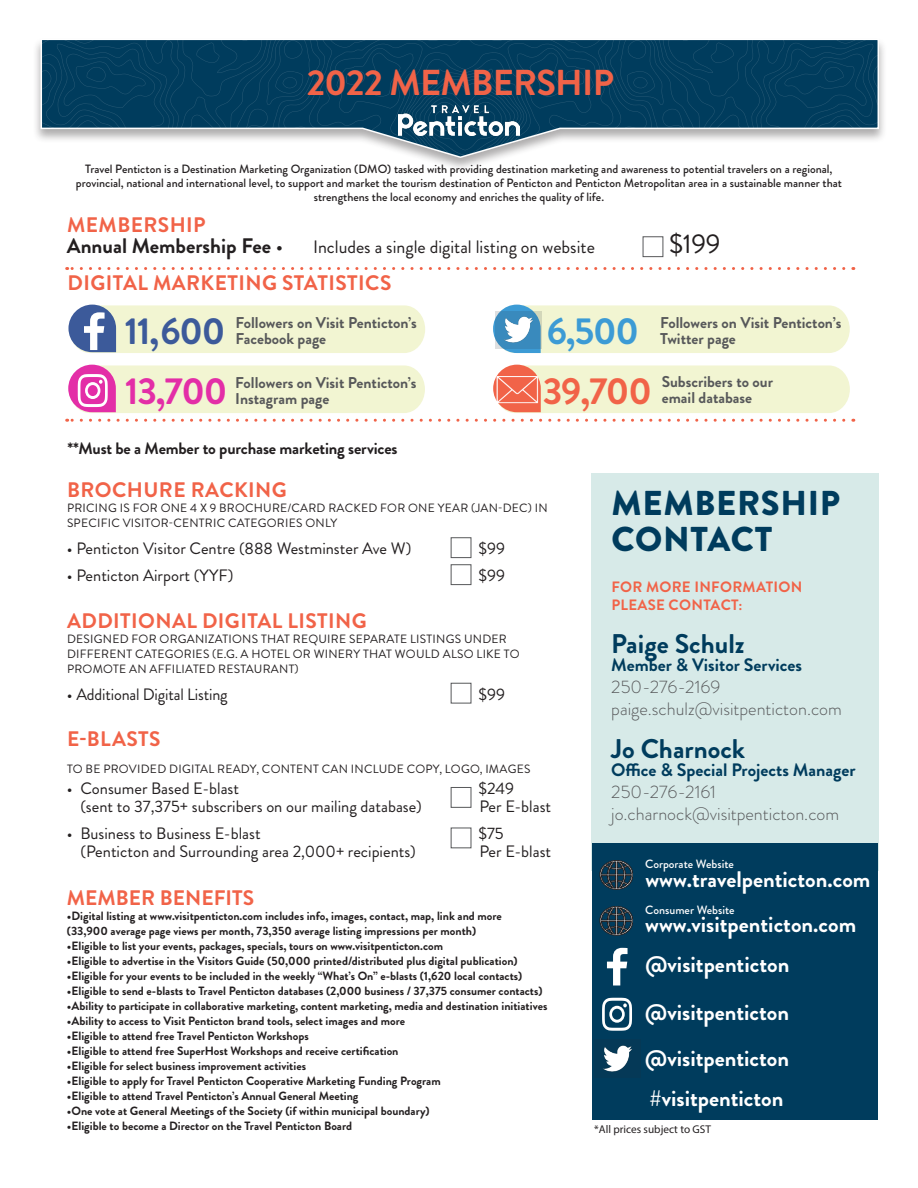
<style>
.page{position:relative;width:918px;height:1188px;background:#fff}
.page>*{position:absolute;margin:0;border:0;box-sizing:border-box;transform-origin:0 0}
.t1{font:700 37.65px "Brandon Grotesque";color:#e32ea7}
.t2{font:700 37.65px "Brandon Grotesque";color:#3c5a9a}
.t3{font:700 37.65px "Brandon Grotesque";color:#f16348}
.t4{font:700 37.65px "Brandon Grotesque";color:#3c9bd5}
.t5{font:700 36px "Brandon Grotesque";letter-spacing:-.02em;color:#f16348}
.t6{font:900 34.5px/36px "Brandon Grotesque";letter-spacing:.02em;color:#003c5d}
.t7{font:700 27px "Brandon Grotesque";color:#003c5d}
.t8{font:27px "Brandon Grotesque";color:#231f20}
.t9{font:700 22.5px "Brandon Grotesque";color:#fff}
.t10{font:700 21px "Brandon Grotesque";letter-spacing:.02em;color:#f16348}
.t11{font:700 21px "Brandon Grotesque";color:#f16348}
.t12{font:300 18px/21.6px "Brandon Grotesque";color:#57585a}
.t13{font:18px "Brandon Grotesque";color:#231f20}
.t14{font:700 18px "Brandon Grotesque";color:#003c5d}
.t15{font:16.5px "Brandon Grotesque";color:#231f20}
.t16{font:700 16.5px "Brandon Grotesque";letter-spacing:-.01em;color:#231f20}
.t17{font:700 15.6px/15.6px "Brandon Grotesque";color:#57585a}
.t18{font:700 15px/18px "Brandon Grotesque";letter-spacing:.02em;color:#f16348}
.t19{font:700 12px/15px "Brandon Grotesque";color:#231f20}
.t20{font:500 12px/14.4px "Brandon Grotesque";color:#231f20;text-align:center}
.t21{font:12px/15px "Brandon Grotesque";letter-spacing:.02em;color:#231f20}
.t22{font:500 12px "Brandon Grotesque";color:#fff}
.t23{font:11.25px "Myriad Pro";color:#231f20}
.s1{font-weight:700;font-size:21px}
.s2{font-size:21px}
</style>
<div class="page">
<div style="left:643px;top:237px;width:20px;height:20px;border:1px solid #57585a"></div>
<svg style="left:67px;top:419px;width:777px;height:3px"></svg>
<svg style="left:67px;top:267px;width:777px;height:3px"></svg>
<div style="left:451px;top:538px;width:20px;height:20px;background:#fff;border:1px solid #57585a"></div>
<div style="left:451px;top:565px;width:20px;height:20px;background:#fff;border:1px solid #57585a"></div>
<div style="left:451px;top:683px;width:20px;height:20px;background:#fff;border:1px solid #57585a"></div>
<div style="left:451px;top:787px;width:20px;height:21px;background:#fff;border:1px solid #57585a"></div>
<div style="left:451px;top:828px;width:20px;height:20px;background:#fff;border:1px solid #57585a"></div>
<svg style="left:493px;top:305px;width:357px;height:48px;background:#eef3d3"></svg>
<img style="left:496px;top:311px;width:45px;height:38px">
<svg style="left:493px;top:365px;width:357px;height:48px;background:#f2f1d0"></svg>
<div style="left:592px;top:474px;width:287px;height:397px;background:#d7eae8"></div>
<div style="left:592px;top:843px;width:286px;height:277px;background:#003c5d"></div>
<img style="left:603px;top:1045px;width:29px;height:27px">
<svg style="left:600px;top:906px;width:33px;height:29px"></svg>
<svg style="left:600px;top:860px;width:33px;height:29px"></svg>
<div style="left:32px;top:37px;width:855px;height:135px;background:#231f20;opacity:.37"></div>
<svg style="left:40px;top:38px;width:840px;height:121px"></svg>
<img style="left:399px;top:106px;width:120px;height:30px">
<svg style="left:68px;top:305px;width:357px;height:48px;background:#e2e7cf"></svg>
<svg style="left:68px;top:365px;width:357px;height:48px;background:#f1e4d1"></svg>
<img style="left:496px;top:368px;width:43px;height:37px">
<svg style="left:607px;top:948px;width:21px;height:38px"></svg>
<svg style="left:602px;top:998px;width:30px;height:33px"></svg>
<p class="t5" style="left:307px;top:58px;width:309px">2022 MEMBERSHIP</p>
<p class="t20" style="left:76px;top:161px;width:768px">Travel Penticton is a Destination Marketing Organization (DMO) tasked with providing destination marketing and awareness to potential travelers on a regional, provincial, national and international level, to support and market the tourism destination of Penticton and Penticton Metropolitan area in a sustainable manner that strengthens the local economy and enriches the quality of life.</p>
<p class="t10" style="left:67px;top:210px;width:140px">MEMBERSHIP</p>
<p class="t13" style="left:67px;top:235px;width:529px"><span class="s1">Annual Membership Fee</span> <span class="s2">•</span> Includes a single digital listing on website</p>
<p class="t8" style="left:669px;top:225px;width:53px">$199</p>
<p class="t10" style="left:68px;top:269px;width:325px">DIGITAL MARKETING STATISTICS</p>
<p class="t2" style="left:125px;top:304px;width:102px">11,600</p>
<p class="t1" style="left:125px;top:365px;width:104px">13,700</p>
<p class="t17" style="left:236px;top:315px;width:183px">Followers on Visit Penticton’s</p>
<p class="t17" style="left:236px;top:331px;width:92px">Facebook page</p>
<p class="t17" style="left:235px;top:375px;width:183px">Followers on Visit Penticton’s</p>
<p class="t17" style="left:235px;top:391px;width:96px">Instagram page</p>
<p class="t16" style="left:68px;top:437px;width:332px">**Must be a Member to purchase marketing services</p>
<p class="t4" style="left:547px;top:305px;width:94px">6,500</p>
<p class="t17" style="left:660px;top:315px;width:183px">Followers on Visit Penticton’s</p>
<p class="t17" style="left:660px;top:331px;width:77px">Twitter page</p>
<p class="t3" style="left:543px;top:365px;width:111px">39,700</p>
<p class="t17" style="left:662px;top:375px;width:113px">Subscribers to our email database</p>
<p class="t10" style="left:67px;top:475px;width:221px">BROCHURE RACKING</p>
<p class="t21" style="left:67px;top:501px;width:482px">PRICING IS FOR ONE 4 X 9 BROCHURE/CARD RACKED FOR ONE YEAR (JAN-DEC) IN<br>SPECIFIC VISITOR-CENTRIC CATEGORIES ONLY</p>
<p class="t15" style="left:67px;top:537px;width:346px">• Penticton Visitor Centre (888 Westminster Ave W)</p>
<p class="t15" style="left:479px;top:537px;width:28px">$99</p>
<p class="t15" style="left:67px;top:564px;width:168px">• Penticton Airport (YYF)</p>
<p class="t15" style="left:479px;top:564px;width:28px">$99</p>
<p class="t10" style="left:67px;top:606px;width:301px">ADDITIONAL DIGITAL LISTING</p>
<p class="t21" style="left:67px;top:631px;width:454px">DESIGNED FOR ORGANIZATIONS THAT REQUIRE SEPARATE LISTINGS UNDER<br>DIFFERENT CATEGORIES (E.G. A HOTEL OR WINERY THAT WOULD ALSO LIKE TO<br>PROMOTE AN AFFILIATED RESTAURANT)</p>
<p class="t15" style="left:67px;top:683px;width:162px">• Additional Digital Listing</p>
<p class="t15" style="left:479px;top:683px;width:28px">$99</p>
<p class="t10" style="left:67px;top:724px;width:95px">E-BLASTS</p>
<p class="t21" style="left:67px;top:762px;width:465px">TO BE PROVIDED DIGITAL READY, CONTENT CAN INCLUDE COPY, LOGO, IMAGES</p>
<p class="t15" style="left:67px;top:777px;width:174px">• Consumer Based E-blast</p>
<p class="t15" style="left:479px;top:777px;width:37px">$249</p>
<p class="t15" style="left:80px;top:795px;width:343px">(sent to 37,375+ subscribers on our mailing database)</p>
<p class="t15" style="left:479px;top:795px;width:73px">Per E-blast</p>
<p class="t15" style="left:67px;top:822px;width:195px">• Business to Business E-blast</p>
<p class="t15" style="left:479px;top:822px;width:27px">$75</p>
<p class="t15" style="left:80px;top:840px;width:337px">(Penticton and Surrounding area 2,000+ recipients)</p>
<p class="t15" style="left:479px;top:840px;width:73px">Per E-blast</p>
<p class="t11" style="left:67px;top:883px;width:189px">MEMBER BENEFITS</p>
<p class="t19" style="left:67px;top:909px;width:437px">•Digital listing at www.visitpenticton.com includes info, images, contact, map, link and more (33,900 average page views per month, 73,350 average listing impressions per month)</p>
<p class="t19" style="left:67px;top:939px;width:378px">•Eligible to list your events, packages, specials, tours on www.visitpenticton.com</p>
<p class="t19" style="left:67px;top:954px;width:452px">•Eligible to advertise in the Visitors Guide (50,000 printed/distributed plus digital publication)</p>
<p class="t19" style="left:67px;top:969px;width:457px">•Eligible for your events to be included in the weekly “What’s On” e-blasts (1,620 local contacts)</p>
<p class="t19" style="left:67px;top:984px;width:477px">•Eligible to send e-blasts to Travel Penticton databases (2,000 business / 37,375 consumer contacts)</p>
<p class="t19" style="left:67px;top:999px;width:482px">•Ability to participate in collaborative marketing, content marketing, media and destination initiatives</p>
<p class="t19" style="left:67px;top:1014px;width:340px">•Ability to access to Visit Penticton brand tools, select images and more</p>
<p class="t19" style="left:67px;top:1029px;width:243px">•Eligible to attend free Travel Penticton Workshops</p>
<p class="t19" style="left:67px;top:1044px;width:333px">•Eligible to attend free SuperHost Workshops and receive certification</p>
<p class="t19" style="left:67px;top:1059px;width:241px">•Eligible for select business improvement activities</p>
<p class="t19" style="left:67px;top:1074px;width:375px">•Eligible to apply for Travel Penticton Cooperative Marketing Funding Program</p>
<p class="t19" style="left:67px;top:1089px;width:293px">•Eligible to attend Travel Penticton’s Annual General Meeting</p>
<p class="t19" style="left:67px;top:1104px;width:364px">•One vote at General Meetings of the Society (if within municipal boundary)</p>
<p class="t19" style="left:67px;top:1119px;width:287px">•Eligible to become a Director on the Travel Penticton Board</p>
<p class="t23" style="left:594px;top:1122px;width:118px">*All prices subject to GST</p>
<p class="t6" style="left:611px;top:486px;width:230px">MEMBERSHIP<br>CONTACT</p>
<p class="t18" style="left:611px;top:578px;width:193px">FOR MORE INFORMATION<br>PLEASE CONTACT:</p>
<p class="t7" style="left:611px;top:624px;width:135px">Paige Schulz</p>
<p class="t14" style="left:611px;top:653px;width:192px">Member &amp; Visitor Services</p>
<p class="t12" style="left:611px;top:676px;width:232px">250-276-2169 paige.schulz@visitpenticton.com</p>
<p class="t7" style="left:611px;top:729px;width:135px">Jo Charnock</p>
<p class="t14" style="left:611px;top:757px;width:246px">Office &amp; Special Projects Manager</p>
<p class="t12" style="left:611px;top:781px;width:229px">250-276-2161 jo.charnock@visitpenticton.com</p>
<p class="t22" style="left:645px;top:855px;width:90px">Corporate Website</p>
<p class="t9" style="left:645px;top:863px;width:227px">www.travelpenticton.com</p>
<p class="t22" style="left:645px;top:901px;width:91px">Consumer Website</p>
<p class="t9" style="left:645px;top:909px;width:213px">www.visitpenticton.com</p>
<p class="t9" style="left:645px;top:948px;width:145px">@visitpenticton</p>
<p class="t9" style="left:645px;top:997px;width:146px">@visitpenticton</p>
<p class="t9" style="left:645px;top:1042px;width:146px">@visitpenticton</p>
<p class="t9" style="left:650px;top:1083px;width:135px">#visitpenticton</p>
</div>
